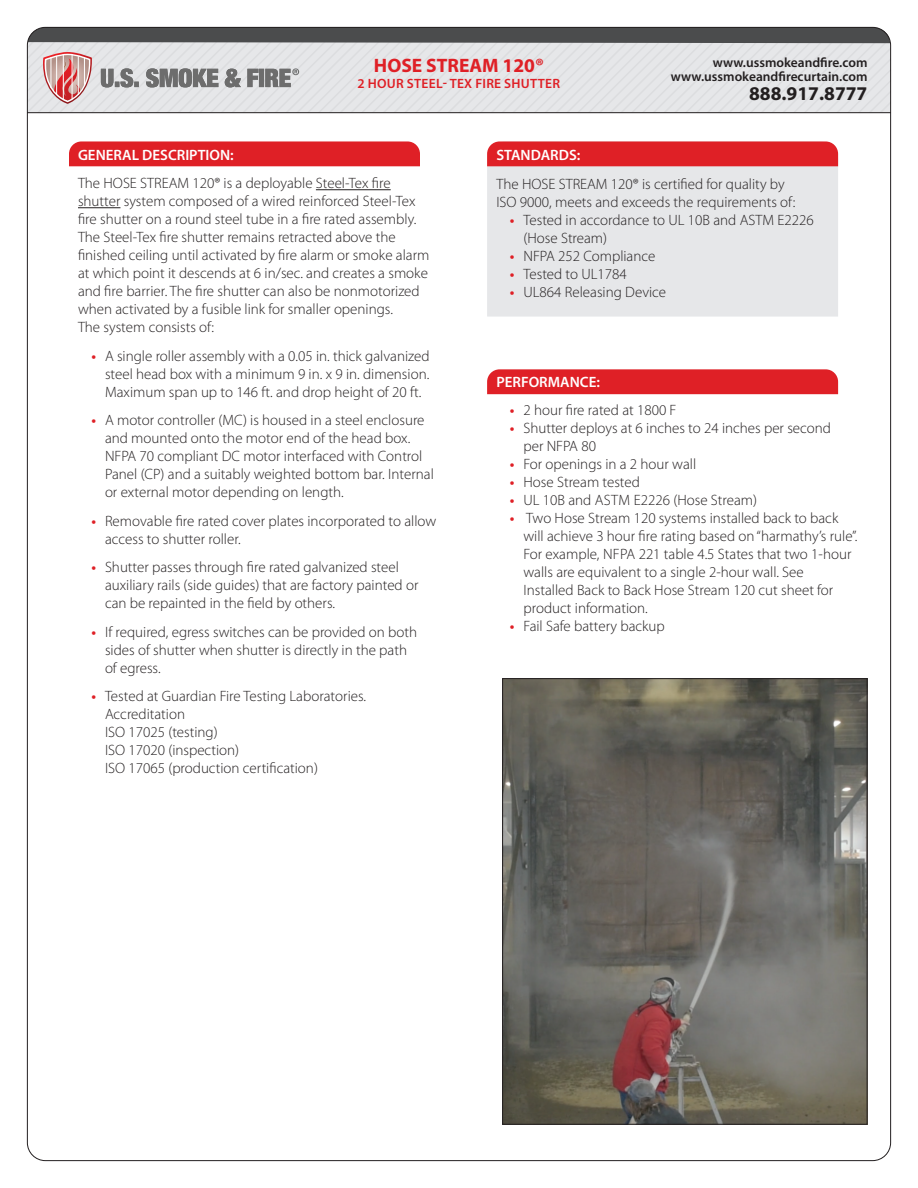
<style>
.page{position:relative;width:918px;height:1188px;background:#fff}
.page>*{position:absolute;margin:0;border:0;box-sizing:border-box;transform-origin:0 0}
.t1{font:700 19.5px "Myriad Pro";color:#df2026}
.t2{font:700 19.5px "Myriad Pro";color:#231f20}
.t3{font:300 15px/18px "Myriad Pro";color:#231f20}
.t4{font:600 15px "Myriad Pro";color:#fff}
.t5{font:600 13.5px/13.5px "Myriad Pro";color:#231f20;text-align:right}
.t6{font:600 13.5px "Myriad Pro";letter-spacing:.02em;color:#df2026}
.s1{font-weight:600;color:#df2026}
</style>
<div class="page">
<div style="left:69px;top:141px;width:351px;height:25px;background:#df2026"></div>
<div style="left:487px;top:166px;width:351px;height:151px;background:#e6e7e9"></div>
<hr style="left:316px;top:189px;width:75px;height:1px;background:#231f20">
<hr style="left:78px;top:207px;width:42px;height:1px;background:#231f20">
<hr style="left:27px;top:112px;width:864px;height:1px;background:#231f20">
<div style="left:487px;top:141px;width:351px;height:25px;background:#df2026"></div>
<div style="left:487px;top:369px;width:351px;height:25px;background:#df2026"></div>
<img style="left:504px;top:680px;width:361px;height:443px">
<svg style="left:28px;top:26px;width:862px;height:86px;background:#c3c2c4"></svg>
<h1 class="t1" style="left:374px;top:52px;width:172px">HOSE STREAM 120®</h1>
<p class="t6" style="left:358px;top:75px;width:204px">2 HOUR STEEL- TEX FIRE SHUTTER</p>
<p class="t5" style="left:671px;top:55px;width:198px">www.ussmokeandfire.com www.ussmokeandfirecurtain.com</p>
<h1 class="t2" style="left:749px;top:81px;width:120px">888.917.8777</h1>
<p class="t4" style="left:78px;top:145px;width:157px">GENERAL DESCRIPTION:</p>
<p class="t3" style="left:78px;top:174px;width:353px">The HOSE STREAM 120® is a deployable Steel-Tex fire shutter system composed of a wired reinforced Steel-Tex fire shutter on a round steel tube in a fire rated assembly.<br>The Steel-Tex fire shutter remains retracted above the finished ceiling until activated by fire alarm or smoke alarm at which point it descends at 6 in/sec. and creates a smoke and fire barrier. The fire shutter can also be nonmotorized when activated by a fusible link for smaller openings.<br>The system consists of:</p>
<p class="t3" style="left:105px;top:347px;width:326px;text-align:justify;text-indent:-14px"><span class="s1">•</span> A single roller assembly with a 0.05 in. thick galvanized steel head box with a minimum 9 in. x 9 in. dimension.<br>Maximum span up to 146 ft. and drop height of 20 ft.</p>
<p class="t3" style="left:105px;top:411px;width:330px;text-indent:-14px"><span class="s1">•</span> A motor controller (MC) is housed in a steel enclosure and mounted onto the motor end of the head box.<br>NFPA 70 compliant DC motor interfaced with Control Panel (CP) and a suitably weighted bottom bar. Internal or external motor depending on length.</p>
<p class="t3" style="left:105px;top:512px;width:333px;text-indent:-14px"><span class="s1">•</span> Removable fire rated cover plates incorporated to allow access to shutter roller.</p>
<p class="t3" style="left:105px;top:558px;width:315px;text-indent:-14px"><span class="s1">•</span> Shutter passes through fire rated galvanized steel auxiliary rails (side guides) that are factory painted or can be repainted in the field by others.</p>
<p class="t3" style="left:105px;top:623px;width:314px;text-indent:-14px"><span class="s1">•</span> If required, egress switches can be provided on both sides of shutter when shutter is directly in the path of egress.</p>
<p class="t3" style="left:105px;top:687px;width:263px;text-indent:-14px"><span class="s1">•</span> Tested at Guardian Fire Testing Laboratories.<br>Accreditation<br>ISO 17025 (testing)<br>ISO 17020 (inspection)<br>ISO 17065 (production certification)</p>
<p class="t4" style="left:496px;top:146px;width:85px">STANDARDS:</p>
<p class="t3" style="left:496px;top:175px;width:300px">The HOSE STREAM 120® is certified for quality by<br>ISO 9000, meets and exceeds the requirements of:</p>
<p class="t3" style="left:523px;top:211px;width:292px;text-indent:-14px"><span class="s1">•</span> Tested in accordance to UL 10B and ASTM E2226 (Hose Stream)</p>
<p class="t3" style="left:510px;top:247px;width:147px"><span class="s1">•</span> NFPA 252 Compliance</p>
<p class="t3" style="left:510px;top:265px;width:118px"><span class="s1">•</span> Tested to UL1784</p>
<p class="t3" style="left:510px;top:283px;width:158px"><span class="s1">•</span> UL864 Releasing Device</p>
<p class="t4" style="left:496px;top:372px;width:105px">PERFORMANCE:</p>
<p class="t3" style="left:510px;top:401px;width:168px"><span class="s1">•</span> 2 hour fire rated at 1800 F</p>
<p class="t3" style="left:523px;top:419px;width:309px;text-indent:-14px"><span class="s1">•</span> Shutter deploys at 6 inches to 24 inches per second per NFPA 80</p>
<p class="t3" style="left:510px;top:455px;width:188px"><span class="s1">•</span> For openings in a 2 hour wall</p>
<p class="t3" style="left:510px;top:473px;width:131px"><span class="s1">•</span> Hose Stream tested</p>
<p class="t3" style="left:510px;top:491px;width:249px"><span class="s1">•</span> UL 10B and ASTM E2226 (Hose Stream)</p>
<p class="t3" style="left:523px;top:509px;width:335px;text-indent:-13px"><span class="s1">•</span> Two Hose Stream 120 systems installed back to back will achieve 3 hour fire rating based on “harmathy’s rule”.<br>For example, NFPA 221 table 4.5 States that two 1-hour walls are equivalent to a single 2-hour wall. See Installed Back to Back Hose Stream 120 cut sheet for product information.</p>
<p class="t3" style="left:510px;top:617px;width:156px"><span class="s1">•</span> Fail Safe battery backup</p>
</div>
